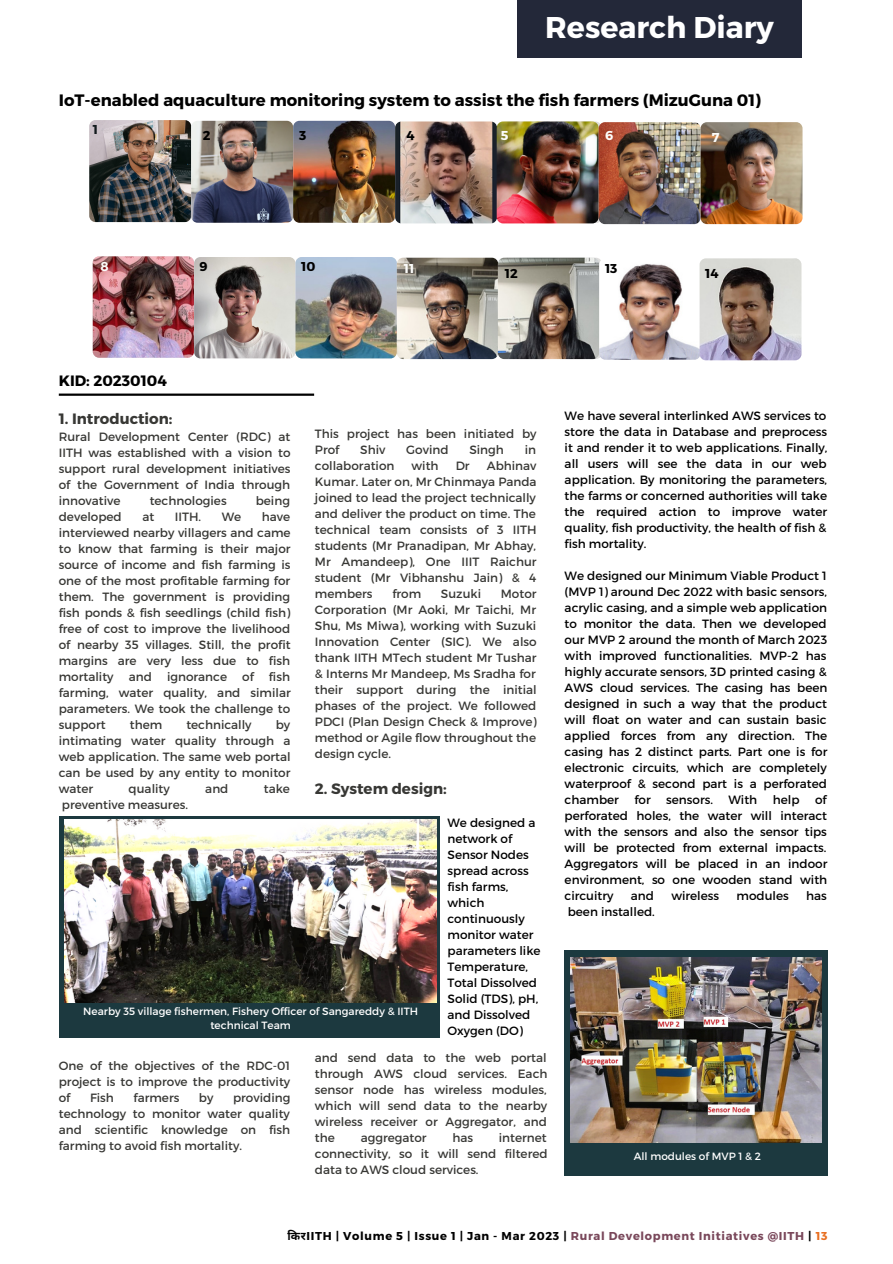
<style>
.page{position:relative;width:893px;height:1264px;background:#fff}
.page>*{position:absolute;margin:0;border:0;box-sizing:border-box;transform-origin:0 0}
.t1{font:700 30px "Montserrat";color:#fff}
.t2{font:700 16.5px "Montserrat";color:#000}
.t3{font:700 15px "Montserrat";color:#383835}
.t4{font:700 15px "Montserrat";color:#000}
.t5{font:700 12.9px "Montserrat";color:#000}
.t6{font:700 12.9px "Montserrat";color:#fcfcfa}
.t7{font:700 12.9px "Montserrat";color:#131b1e}
.t8{font:700 12.75px "Montserrat";color:#000}
.t9{font:700 12.75px "Montserrat";color:#fcfcfa}
.t10{font:12px/16px "Montserrat";color:#383835;text-align:justify}
.t11{font:12px/16px "Montserrat";color:#000;text-align:justify}
.t12{font:700 11.4px "Montserrat";letter-spacing:.06em;color:#000}
.t13{font:10.5px/14px "Montserrat";color:#fff;text-align:center}
.s1{font-family:"Noto Sans Devanagari"}
.s2{color:#79475a}
.s3{color:#e86f21}
</style>
<div class="page">
<div style="left:517px;top:0;width:284px;height:58px;background:#232839"></div>
<hr style="left:59px;top:393px;width:255px;height:3px;background:#000">
<img style="left:89px;top:120px;width:102px;height:102px;border-radius:6px">
<img style="left:191px;top:121px;width:102px;height:102px;border-radius:6px">
<img style="left:293px;top:121px;width:102px;height:102px;border-radius:6px">
<img style="left:395px;top:121px;width:102px;height:102px;border-radius:6px">
<img style="left:496px;top:121px;width:102px;height:102px;border-radius:6px">
<img style="left:598px;top:122px;width:102px;height:102px;border-radius:6px">
<img style="left:93px;top:256px;width:101px;height:102px;border-radius:6px">
<img style="left:194px;top:257px;width:101px;height:101px;border-radius:6px">
<img style="left:295px;top:257px;width:102px;height:101px;border-radius:6px">
<img style="left:397px;top:258px;width:101px;height:101px;border-radius:6px">
<img style="left:498px;top:258px;width:101px;height:101px;border-radius:6px">
<img style="left:599px;top:258px;width:101px;height:102px;border-radius:6px">
<img style="left:700px;top:122px;width:102px;height:102px;border-radius:6px">
<img style="left:699px;top:258px;width:102px;height:102px;border-radius:6px">
<div style="left:59px;top:815px;width:380px;height:222px;background:#1c393f"></div>
<img style="left:64px;top:819px;width:373px;height:183px">
<div style="left:564px;top:950px;width:263px;height:226px;background:#1c393f"></div>
<img style="left:570px;top:957px;width:251px;height:185px">
<h1 class="t1" style="left:545px;top:8px;width:230px">Research Diary</h1>
<h2 class="t2" style="left:59px;top:90px;width:703px">IoT-enabled aquaculture monitoring system to assist the fish farmers (MizuGuna 01)</h2>
<p class="t7" style="left:93px;top:121px;width:7px">1</p>
<p class="t5" style="left:203px;top:126px;width:9px">2</p>
<p class="t5" style="left:299px;top:126px;width:9px">3</p>
<p class="t5" style="left:406px;top:126px;width:10px">4</p>
<p class="t6" style="left:501px;top:126px;width:9px">5</p>
<p class="t6" style="left:605px;top:126px;width:10px">6</p>
<p class="t9" style="left:100px;top:258px;width:10px">8</p>
<p class="t8" style="left:200px;top:258px;width:10px">9</p>
<p class="t8" style="left:301px;top:258px;width:16px">10</p>
<p class="t9" style="left:404px;top:260px;width:12px">11</p>
<p class="t4" style="left:59px;top:371px;width:110px">KID: 20230104</p>
<p class="t8" style="left:505px;top:265px;width:14px">12</p>
<p class="t8" style="left:605px;top:260px;width:14px">13</p>
<p class="t6" style="left:711px;top:129px;width:9px">7</p>
<p class="t5" style="left:705px;top:265px;width:15px">14</p>
<p class="t3" style="left:59px;top:409px;width:115px">1. Introduction:</p>
<p class="t10" style="left:59px;top:428px;width:233px">Rural Development Center (RDC) at IITH was established with a vision to support rural development initiatives of the Government of India through innovative</p>
<p class="t10" style="left:315px;top:425px;width:223px">This project has been initiated by<br>Prof</p>
<p class="t10" style="left:360px;top:441px;width:27px">Shiv</p>
<p class="t10" style="left:406px;top:441px;width:44px">Govind</p>
<p class="t10" style="left:469px;top:441px;width:36px">Singh</p>
<p class="t10" style="left:524px;top:441px;width:13px">in</p>
<p class="t10" style="left:315px;top:457px;width:81px">collaboration</p>
<p class="t10" style="left:411px;top:457px;width:29px">with</p>
<p class="t10" style="left:455px;top:457px;width:16px">Dr</p>
<p class="t10" style="left:315px;top:457px;width:223px;text-indent:172px">Abhinav Kumar. Later on, Mr Chinmaya Panda joined to lead the project technically and deliver the product on time. The technical team consists of 3 IITH students (Mr Pranadipan, Mr Abhay, Mr Amandeep), One IIIT Raichur student (Mr Vibhanshu Jain) &amp; 4 members</p>
<p class="t10" style="left:150px;top:492px;width:78px">technologies</p>
<p class="t10" style="left:256px;top:492px;width:36px">being</p>
<p class="t10" style="left:59px;top:508px;width:233px;text-indent:203px">have interviewed nearby villagers and came to know that farming is their major source of income and fish farming is one of the most profitable farming for them. The government is providing fish ponds &amp; fish seedlings (child fish) free of cost to improve the livelihood of nearby 35 villages. Still, the profit margins are very less due to fish mortality</p>
<p class="t10" style="left:59px;top:508px;width:64px">developed</p>
<p class="t10" style="left:142px;top:508px;width:13px">at</p>
<p class="t10" style="left:175px;top:508px;width:28px">IITH.</p>
<p class="t10" style="left:222px;top:508px;width:21px">We</p>
<p class="t10" style="left:392px;top:585px;width:30px">from</p>
<p class="t10" style="left:441px;top:585px;width:42px">Suzuki</p>
<p class="t10" style="left:315px;top:585px;width:223px;text-indent:186px">Motor Corporation (Mr Aoki, Mr Taichi, Mr Shu, Ms Miwa), working with Suzuki Innovation Center (SIC). We also thank IITH MTech student Mr Tushar &amp; Interns Mr Mandeep, Ms Sradha for their support during the initial phases of the project. We followed PDCI (Plan Design Check &amp; Improve) method or Agile flow throughout the design cycle.</p>
<p class="t3" style="left:315px;top:779px;width:133px">2. System design:</p>
<p class="t11" style="left:447px;top:813px;width:94px;text-align:left">We designed a network of<br>Sensor Nodes spread across fish farms, which continuously monitor water parameters like<br>Temperature,<br>Total Dissolved<br>Solid (TDS), pH, and Dissolved<br>Oxygen (DO)</p>
<p class="t10" style="left:315px;top:1049px;width:234px">and send data to the web portal through AWS cloud services. Each sensor node has wireless modules, which will send data to the nearby wireless receiver or Aggregator, and the</p>
<p class="t10" style="left:59px;top:667px;width:233px;text-indent:210px">fish farming, water quality, and similar parameters. We took the challenge to support</p>
<p class="t10" style="left:129px;top:667px;width:25px">and</p>
<p class="t10" style="left:167px;top:667px;width:62px">ignorance</p>
<p class="t10" style="left:242px;top:667px;width:13px">of</p>
<p class="t10" style="left:130px;top:715px;width:34px">them</p>
<p class="t10" style="left:186px;top:715px;width:67px">technically</p>
<p class="t10" style="left:59px;top:715px;width:233px;text-indent:217px">by intimating water quality through a web application. The same web portal can be used by any entity to monitor water</p>
<p class="t10" style="left:129px;top:779px;width:43px">quality</p>
<p class="t10" style="left:205px;top:779px;width:25px">and</p>
<p class="t10" style="left:264px;top:779px;width:28px">take</p>
<p class="t10" style="left:62px;top:795px;width:128px">preventive measures.</p>
<p class="t13" style="left:83px;top:1003px;width:336px">Nearby 35 village fishermen, Fishery Officer of Sangareddy &amp; IITH technical Team</p>
<p class="t10" style="left:59px;top:1057px;width:233px">One of the objectives of the RDC-01 project is to improve the productivity of</p>
<p class="t10" style="left:59px;top:1089px;width:233px;text-indent:174px">providing technology to monitor water quality and scientific knowledge on fish farming to avoid fish mortality.</p>
<p class="t10" style="left:90px;top:1089px;width:25px">Fish</p>
<p class="t10" style="left:133px;top:1089px;width:47px">farmers</p>
<p class="t10" style="left:199px;top:1089px;width:16px">by</p>
<p class="t10" style="left:315px;top:1129px;width:234px;text-indent:184px">internet connectivity, so it will send filtered data to AWS cloud services.</p>
<p class="t10" style="left:360px;top:1129px;width:67px">aggregator</p>
<p class="t10" style="left:452px;top:1129px;width:22px">has</p>
<p class="t11" style="left:564px;top:407px;width:264px">We have several interlinked AWS services to store the data in Database and preprocess it and render it to web applications. Finally, all users will see the data in our web application. By monitoring the parameters, the farms or concerned authorities will take the required action to improve water quality, fish productivity, the health of fish &amp; fish mortality.</p>
<p class="t11" style="left:564px;top:567px;width:264px">We designed our Minimum Viable Product 1 (MVP 1) around Dec 2022 with basic sensors, acrylic casing, and a simple web application to monitor the data. Then we developed our MVP 2 around the month of March 2023 with improved functionalities. MVP-2 has highly accurate sensors, 3D printed casing &amp; AWS cloud services. The casing has been designed in such a way that the product will float on water and can sustain basic applied forces from any direction. The casing has 2 distinct parts. Part one is for electronic circuits, which are completely waterproof &amp; second part is a perforated chamber</p>
<p class="t11" style="left:634px;top:791px;width:18px">for</p>
<p class="t11" style="left:666px;top:791px;width:48px">sensors.</p>
<p class="t11" style="left:728px;top:791px;width:30px">With</p>
<p class="t11" style="left:772px;top:791px;width:28px">help</p>
<p class="t11" style="left:564px;top:791px;width:264px;text-indent:250px">of perforated holes, the water will interact with the sensors and also the sensor tips will be protected from external impacts.<br>Aggregators will be placed in an indoor environment, so one wooden stand with circuitry</p>
<p class="t11" style="left:631px;top:887px;width:25px">and</p>
<p class="t11" style="left:671px;top:887px;width:49px">wireless</p>
<p class="t11" style="left:736px;top:887px;width:54px">modules</p>
<p class="t11" style="left:806px;top:887px;width:22px">has</p>
<p class="t11" style="left:567px;top:903px;width:89px">been installed.</p>
<p class="t13" style="left:633px;top:1148px;width:129px">All modules of MVP 1 &amp; 2</p>
<p class="t12" style="left:287px;top:1228px;width:541px"><span class="s1">कि र</span>IITH | Volume 5 | Issue 1 | Jan - Mar 2023 | <span class="s2">Rural Development Initiatives @IITH</span> | <span class="s3">13</span></p>
</div>
